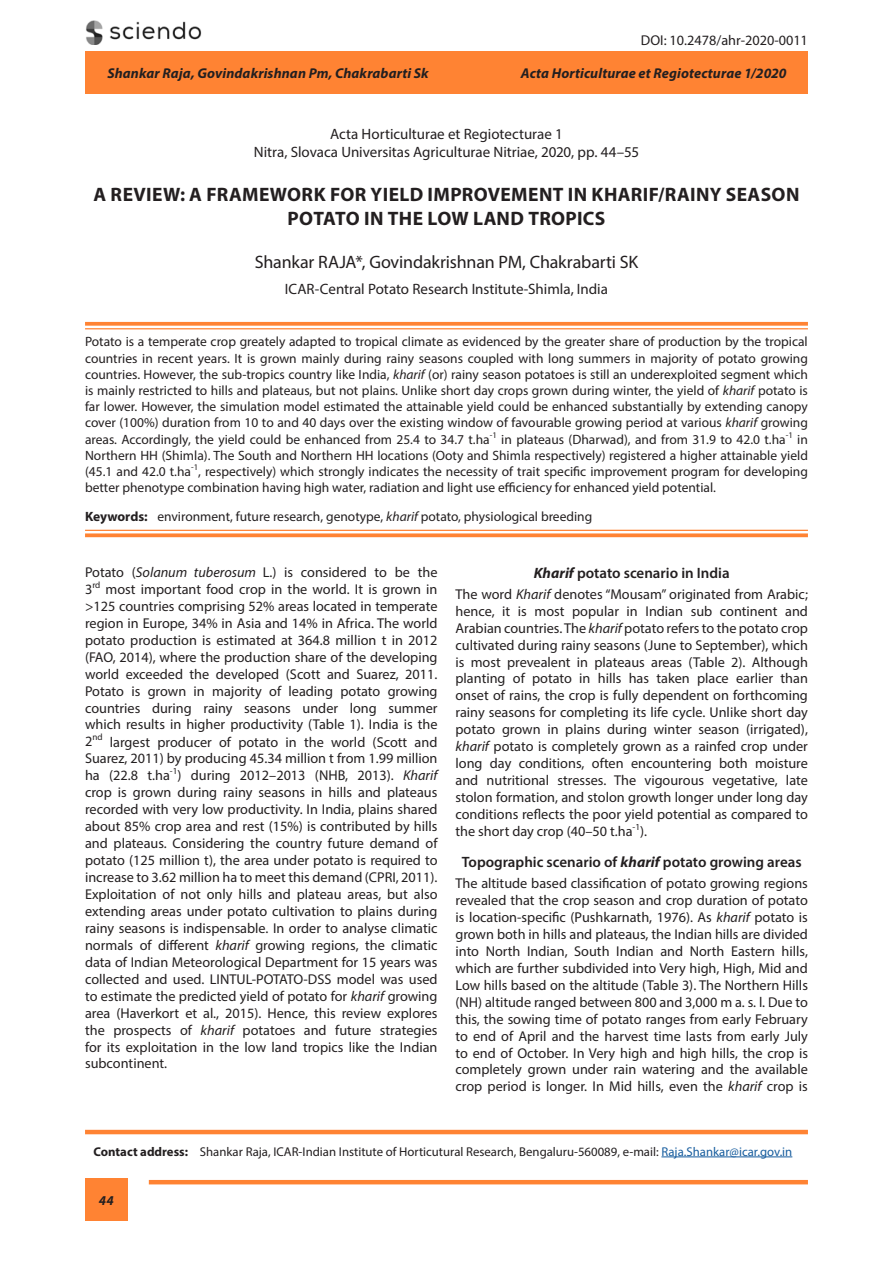
<style>
.page{position:relative;width:893px;height:1263px;background:#fff}
.page>*{position:absolute;margin:0;border:0;box-sizing:border-box;transform-origin:0 0}
.t1{font:700 19.5px/23.4px "Myriad Pro";letter-spacing:.02em;color:#231f20;text-align:center}
.t2{font:18px "Myriad Pro";letter-spacing:-.01em;color:#231f20}
.t3{font:15px/18px "Myriad Pro";color:#231f20;text-align:center}
.t4{font:600 15px "Myriad Pro";color:#231f20}
.t5{font:14.25px/17px "Myriad Pro";color:#231f20;text-align:justify}
.t6{font:italic 700 14.25px "Myriad Pro";letter-spacing:.01em;color:#231f20}
.t7{font:13.5px/16.2px "Myriad Pro";color:#231f20;text-align:justify}
.t8{font:italic 700 13.5px "Myriad Pro";color:#231f20}
.t9{font:12.75px "Myriad Pro";color:#231f20}
.s1{font-style:italic}
.s2{font-weight:700}
.s3{font-weight:700;font-style:italic}
.s4{color:#175d9e}
</style>
<div class="page">
<div style="left:85px;top:51px;width:723px;height:43px;background:#ff8333"></div>
<div style="left:85px;top:1178px;width:43px;height:43px;background:#ff8333"></div>
<hr style="left:149px;top:1180px;width:659px;height:4px;background:#ff8333">
<svg style="left:85px;top:322px;width:723px;height:4px;background:#ff8d43"></svg>
<hr style="left:85px;top:328px;width:723px;height:1px;background:#ff8333">
<hr style="left:85px;top:530px;width:723px;height:1px;background:#ff8333">
<svg style="left:85px;top:533px;width:723px;height:4px;background:#ff914a"></svg>
<hr style="left:661px;top:1156px;width:131px;height:1px;background:#175d9e">
<hr style="left:85px;top:1130px;width:723px;height:4px;background:#ff8333">
<img style="left:86px;top:20px;width:116px;height:25px">
<p class="t5" style="left:641px;top:31px;width:168px">DOI: 10.2478/ahr-2020-0011</p>
<p class="t6" style="left:107px;top:64px;width:323px">Shankar Raja, Govindakrishnan Pm, Chakrabarti Sk</p>
<p class="t6" style="left:521px;top:64px;width:267px">Acta Horticulturae et Regiotecturae 1/2020</p>
<p class="t3" style="left:254px;top:125px;width:387px">Acta Horticulturae et Regiotecturae 1<br>Nitra, Slovaca Universitas Agriculturae Nitriae, 2020, pp. 44–55</p>
<h1 class="t1" style="left:94px;top:183px;width:707px">A REVIEW: A FRAMEWORK FOR YIELD IMPROVEMENT IN KHARIF/RAINY SEASON<br>POTATO IN THE LOW LAND TROPICS</h1>
<p class="t2" style="left:255px;top:251px;width:385px">Shankar RAJA*, Govindakrishnan PM, Chakrabarti SK</p>
<p class="t3" style="left:285px;top:280px;width:325px">ICAR-Central Potato Research Institute-Shimla, India</p>
<p class="t7" style="left:85px;top:334px;width:724px">Potato is a temperate crop greately adapted to tropical climate as evidenced by the greater share of production by the tropical countries in recent years. It is grown mainly during rainy seasons coupled with long summers in majority of potato growing countries. However, the sub-tropics country like India, <span class="s1">kharif</span> (or) rainy season potatoes is still an underexploited segment which is mainly restricted to hills and plateaus, but not plains. Unlike short day crops grown during winter, the yield of <span class="s1">kharif</span> potato is far lower. However, the simulation model estimated the attainable yield could be enhanced substantially by extending canopy cover (100%) duration from 10 to and 40 days over the existing window of favourable growing period at various <span class="s1">kharif</span> growing areas. Accordingly, the yield could be enhanced from 25.4 to 34.7 t.ha<sup>-1</sup> in plateaus (Dharwad), and from 31.9 to 42.0 t.ha<sup>-1</sup> in Northern HH (Shimla). The South and Northern HH locations (Ooty and Shimla respectively) registered a higher attainable yield (45.1 and 42.0 t.ha<sup>-1</sup>, respectively) which strongly indicates the necessity of trait specific improvement program for developing better phenotype combination having high water, radiation and light use efficiency for enhanced yield potential.</p>
<p class="t7" style="left:85px;top:508px;width:509px"><span class="s2">Keywords:</span> environment, future research, genotype, <span class="s1">kharif</span> potato, physiological breeding</p>
<p class="t5" style="left:85px;top:563px;width:354px">Potato (<span class="s1">Solanum tuberosum</span> L.) is considered to be the 3<sup>rd</sup> most important food crop in the world. It is grown in &gt;125 countries comprising 52% areas located in temperate region in Europe, 34% in Asia and 14% in Africa. The world potato production is estimated at 364.8 million t in 2012 (FAO, 2014), where the production share of the developing world exceeded the developed (Scott and Suarez, 2011.<br>Potato is grown in majority of leading potato growing countries during rainy seasons under long summer which results in higher productivity (Table 1). India is the 2<sup>nd</sup> largest producer of potato in the world (Scott and Suarez, 2011) by producing 45.34 million t from 1.99 million ha (22.8 t.ha<sup>-1</sup>) during 2012–2013 (NHB, 2013). <span class="s1">Kharif </span>crop is grown during rainy seasons in hills and plateaus recorded with very low productivity. In India, plains shared about 85% crop area and rest (15%) is contributed by hills and plateaus. Considering the country future demand of potato (125 million t), the area under potato is required to increase to 3.62 million ha to meet this demand (CPRI, 2011).<br>Exploitation of not only hills and plateau areas, but also extending areas under potato cultivation to plains during rainy seasons is indispensable. In order to analyse climatic normals of different <span class="s1">kharif</span> growing regions, the climatic data of Indian Meteorological Department for 15 years was collected and used. LINTUL-POTATO-DSS model was used to estimate the predicted yield of potato for <span class="s1">kharif</span> growing area (Haverkort et al., 2015). Hence, this review explores the prospects of <span class="s1">kharif</span> potatoes and future strategies for its exploitation in the low land tropics like the Indian subcontinent.</p>
<p class="t4" style="left:534px;top:563px;width:197px"><span class="s3">Kharif</span> potato scenario in India</p>
<p class="t5" style="left:455px;top:585px;width:354px">The word <span class="s1">Kharif</span> denotes “Mousam” originated from Arabic; hence, it is most popular in Indian sub continent and Arabian countries. The <span class="s1">kharif</span> potato refers to the potato crop cultivated during rainy seasons (June to September), which is most prevealent in plateaus areas (Table 2). Although planting of potato in hills has taken place earlier than onset of rains, the crop is fully dependent on forthcoming rainy seasons for completing its life cycle. Unlike short day potato grown in plains during winter season (irrigated), <span class="s1">kharif</span> potato is completely grown as a rainfed crop under long day conditions, often encountering both moisture and nutritional stresses. The vigourous vegetative, late stolon formation, and stolon growth longer under long day conditions reflects the poor yield potential as compared to the short day crop (40–50 t.ha<sup>-1</sup>).</p>
<p class="t4" style="left:462px;top:852px;width:341px">Topographic scenario of <span class="s3">kharif</span> potato growing areas</p>
<p class="t5" style="left:455px;top:874px;width:354px">The altitude based classification of potato growing regions revealed that the crop season and crop duration of potato is location-specific (Pushkarnath, 1976). As <span class="s1">kharif</span> potato is grown both in hills and plateaus, the Indian hills are divided into North Indian, South Indian and North Eastern hills, which are further subdivided into Very high, High, Mid and Low hills based on the altitude (Table 3). The Northern Hills (NH) altitude ranged between 800 and 3,000 m a. s. l. Due to this, the sowing time of potato ranges from early February to end of April and the harvest time lasts from early July to end of October. In Very high and high hills, the crop is completely grown under rain watering and the available crop period is longer. In Mid hills, even the <span class="s1">kharif</span> crop is</p>
<p class="t9" style="left:94px;top:1143px;width:700px"><span class="s2">Contact address:</span> Shankar Raja, ICAR-Indian Institute of Horticutural Research, Bengaluru-560089, e-mail: <span class="s4">Raja.Shankar@icar.gov.in</span></p>
<p class="t8" style="left:99px;top:1191px;width:16px">44</p>
</div>
